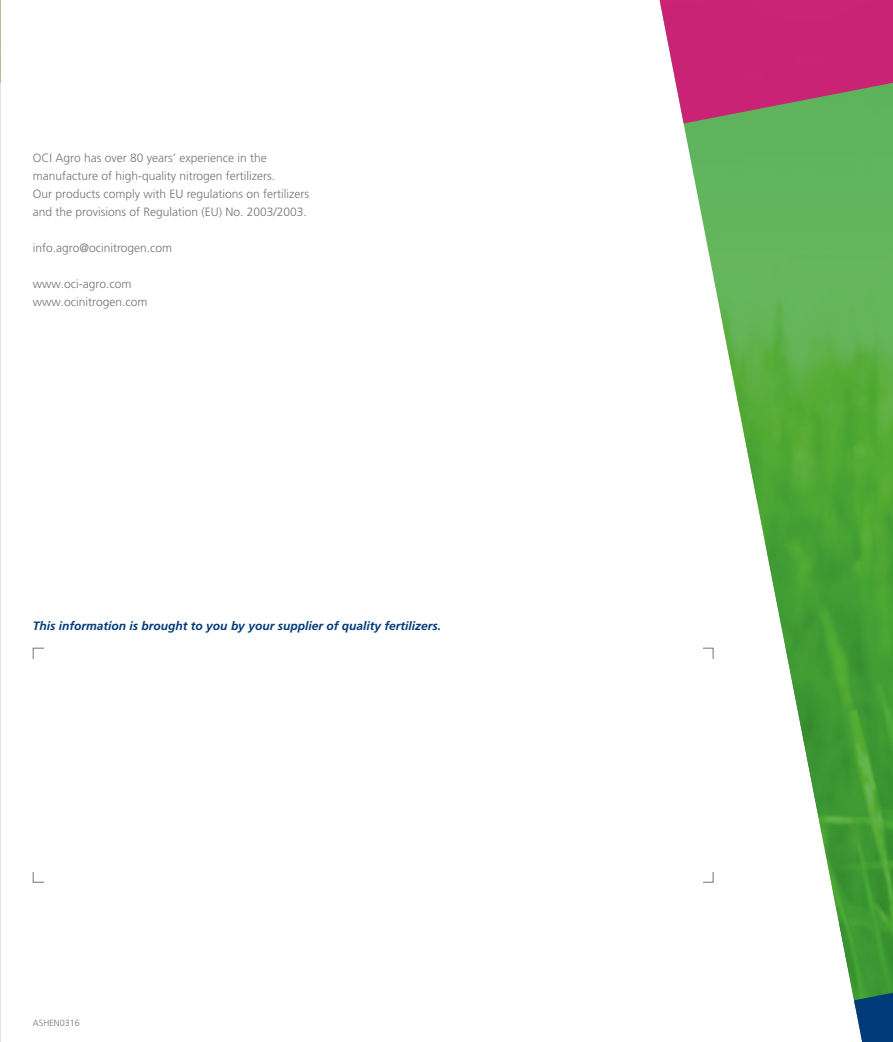
<style>
.page{position:relative;width:893px;height:1042px;background:#fff}
.page>*{position:absolute;margin:0;border:0;box-sizing:border-box;transform-origin:0 0}
.t1{font:300 12px/18px "Frutiger LT Pro";color:#747373}
.t2{font:italic 700 12px "Frutiger LT Pro";color:#003a78}
.t3{font:300 9px "Frutiger LT Pro";color:#747373}
.s1{color:#fff}
</style>
<div class="page">
<svg style="left:683px;top:123px;width:210px;height:877px"></svg>
<div style="left:12px;top:659px;width:722px;height:212px;background:#fff"></div>
<div style="left:44px;top:637px;width:658px;height:256px;background:#fff"></div>
<svg style="left:659px;top:0;width:234px;height:123px;background:#bc4379"></svg>
<svg style="left:854px;top:993px;width:39px;height:49px;background:#1a527e"></svg>
<p class="t1" style="left:33px;top:149px;width:278px">OCI Agro has over 80 years’ experience in the manufacture of high-quality nitrogen fertilizers.<br>Our products comply with EU regulations on fertilizers and the provisions of Regulation (EU) No. 2003/2003.</p>
<p class="t1" style="left:33px;top:239px;width:141px">info.agro@ocinitrogen.com</p>
<p class="t1" style="left:33px;top:275px;width:146px">www.oci-agro.com www.ocinitrogen.com<span class="s1">The N</span></p>
<p class="t2" style="left:33px;top:619px;width:410px">This information is brought to you by your supplier of quality fertilizers.</p>
<p class="t3" style="left:33px;top:1018px;width:49px">ASHEN0316</p>
</div>
